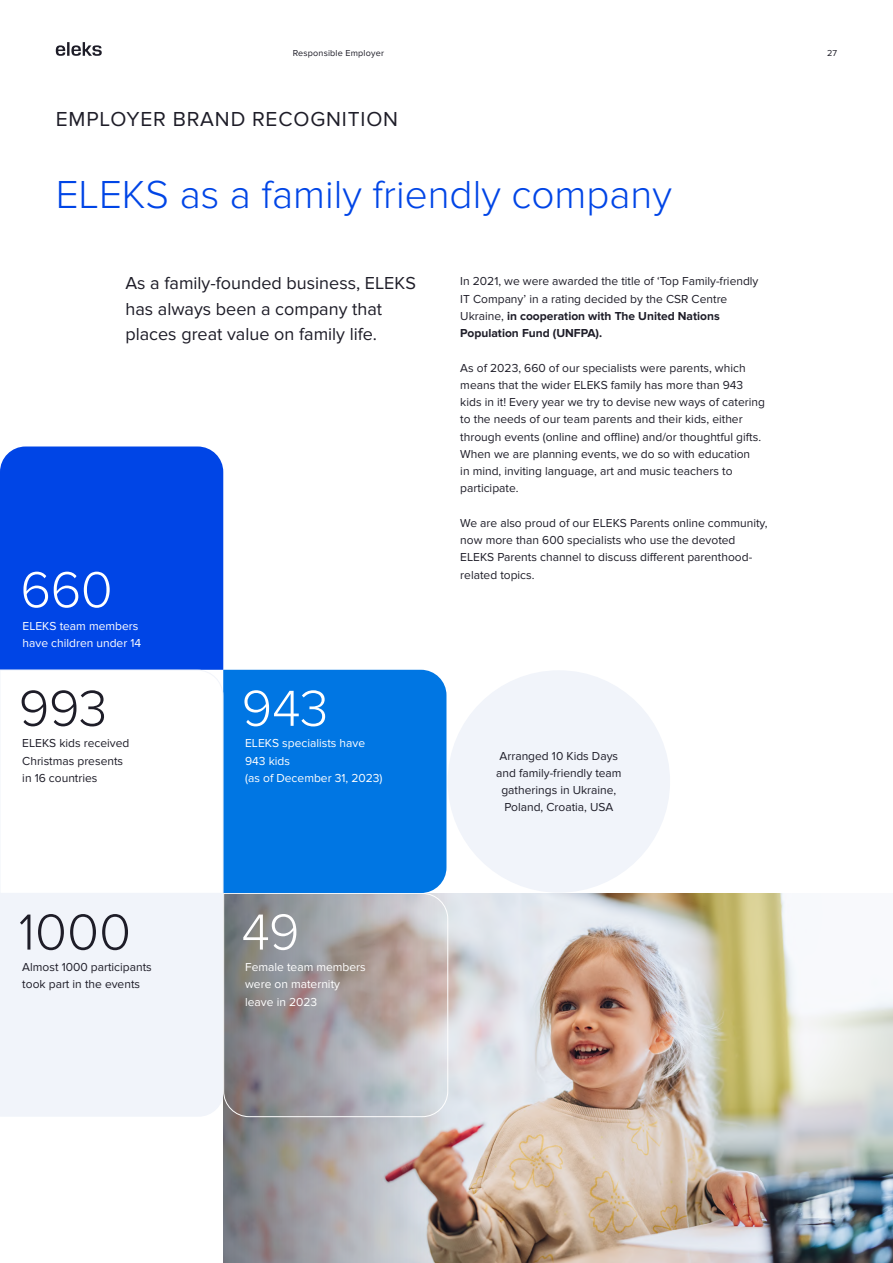
<style>
.page{position:relative;width:893px;height:1263px;background:#fff}
.page>*{position:absolute;margin:0;border:0;box-sizing:border-box;transform-origin:0 0}
.Number_big{font:300 52.5px "Proxima Nova";letter-spacing:-.01em;color:#fff}
.Number_big-2{font:300 52.5px "Proxima Nova";color:#1e1d28}
.title_27{font:300 40.5px "Proxima Nova";color:#0045e6}
.big_subtitle{font:21px "Proxima Nova";letter-spacing:.04em;color:#1e1d28}
.intro_text{font:18px/25.5px "Proxima Nova";color:#1e1d28}
.main_text{font:12px/17.2px "Proxima Nova";color:#1e1d28}
.main_text-2{font:12px/17.2px "Proxima Nova";color:#fff}
.t1{font:9px "Proxima Nova";letter-spacing:.02em;color:#1e1d28}
.s1{font-weight:700}
</style>
<div class="page">
<svg style="left:56px;top:42px;width:46px;height:14px"></svg>
<div style="left:0;top:894px;width:223px;height:223px;background:#f1f4fa"></div>
<img style="left:446px;top:893px;width:447px;height:370px">
<svg style="left:223px;top:1117px;width:223px;height:146px;background:#a4a0a2"></svg>
<svg style="left:223px;top:893px;width:225px;height:224px;background:#a5a1a3"></svg>
<div style="left:0;top:446px;width:223px;height:223px;background:#0045e6"></div>
<div style="left:448px;top:670px;width:222px;height:223px;background:#f1f4fa;border-radius:50%"></div>
<div style="left:224px;top:670px;width:222px;height:223px;background:#0076e3"></div>
<svg style="left:0;top:669px;width:224px;height:225px"></svg>
<p class="t1" style="left:293px;top:48px;width:93px">Responsible Employer</p>
<p class="big_subtitle" style="left:56px;top:107px;width:344px">EMPLOYER BRAND RECOGNITION</p>
<p class="title_27" style="left:56px;top:172px;width:618px">ELEKS as a family friendly company</p>
<p class="intro_text" style="left:125px;top:271px;width:292px">As a family-founded business, ELEKS has always been a company that places great value on family life.</p>
<p class="Number_big" style="left:20px;top:560px;width:94px">660</p>
<p class="main_text-2" style="left:23px;top:618px;width:120px">ELEKS team members have children under 14</p>
<p class="Number_big-2" style="left:19px;top:678px;width:90px">993</p>
<p class="main_text" style="left:22px;top:735px;width:109px">ELEKS kids received<br>Christmas presents in 16 countries</p>
<p class="Number_big-2" style="left:19px;top:902px;width:114px">1000</p>
<p class="main_text" style="left:22px;top:958px;width:131px">Almost 1000 participants took part in the events</p>
<p class="Number_big" style="left:241px;top:678px;width:88px">943</p>
<p class="main_text-2" style="left:245px;top:735px;width:139px">ELEKS specialists have<br>943 kids<br>(as of December 31, 2023)</p>
<p class="Number_big" style="left:241px;top:902px;width:59px">49</p>
<p class="main_text-2" style="left:245px;top:958px;width:122px">Female team members were on maternity leave in 2023</p>
<p class="main_text" style="left:460px;top:273px;width:300px">In 2021, we were awarded the title of ‘Top Family-friendly IT Company’ in a rating decided by the CSR Centre Ukraine, <span class="s1">in cooperation with The United Nations Population Fund (UNFPA).</span></p>
<p class="main_text" style="left:460px;top:359px;width:306px">As of 2023, 660 of our specialists were parents, which means that the wider ELEKS family has more than 943 kids in it! Every year we try to devise new ways of catering to the needs of our team parents and their kids, either through events (online and offline) and/or thoughtful gifts.<br>When we are planning events, we do so with education<br>in mind, inviting language, art and music teachers to participate.</p>
<p class="main_text" style="left:460px;top:514px;width:309px">We are also proud of our ELEKS Parents online community, now more than 600 specialists who use the devoted ELEKS Parents channel to discuss different parenthood&shy;related topics.</p>
<p class="main_text" style="left:496px;top:747px;width:127px;text-align:center">Arranged 10 Kids Days and family-friendly team gatherings in Ukraine,<br>Poland, Croatia, USA</p>
<p class="t1" style="left:827px;top:48px;width:11px">27</p>
</div>
